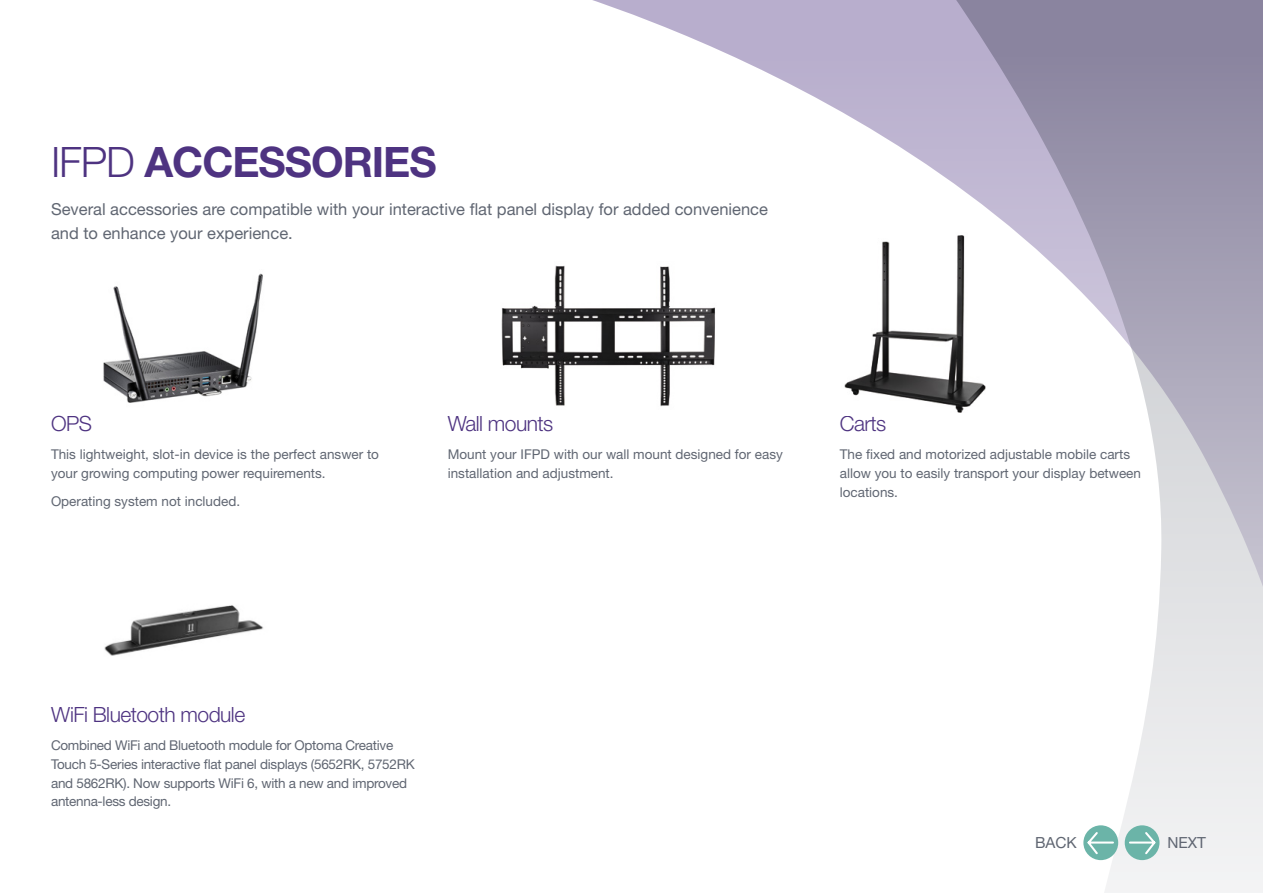
<style>
.page{position:relative;width:1263px;height:893px;background:#fff}
.page>*{position:absolute;margin:0;border:0;box-sizing:border-box;transform-origin:0 0}
.t1{font:700 42px "Helvetica Neue LT Pro";letter-spacing:-.025em;color:#4e3381}
.t2{font:300 21px "Helvetica Neue LT Pro";letter-spacing:-.025em;color:#4e3381}
.t3{font:16.5px/24px "Helvetica Neue LT Pro";color:#606672}
.t4{font:15.3px "Helvetica Neue LT Pro";color:#606672}
.t5{font:13.5px/18.8px "Helvetica Neue LT Pro";color:#606672}
.t6{font:13.5px/18.8px "Helvetica Neue LT Pro";letter-spacing:-.02em;color:#606672}
.s1{font-weight:300}
</style>
<div class="page">
<svg style="left:592px;top:0;width:139px;height:56px"></svg>
<svg style="left:731px;top:0;width:532px;height:893px"></svg>
<img style="left:103px;top:273px;width:160px;height:130px">
<img style="left:501px;top:265px;width:214px;height:142px">
<img style="left:104px;top:605px;width:160px;height:51px">
<div style="left:1125px;top:825px;width:34px;height:35px;background:#6bb4a8;border-radius:50%"></div>
<svg style="left:1128px;top:830px;width:29px;height:26px"></svg>
<svg style="left:1083px;top:825px;width:35px;height:35px"></svg>
<svg style="left:1086px;top:830px;width:29px;height:26px"></svg>
<img style="left:841px;top:233px;width:147px;height:183px">
<h1 class="t1" style="left:51px;top:136px;width:387px"><span class="s1">IFPD</span> ACCESSORIES</h1>
<p class="t3" style="left:51px;top:197px;width:718px">Several accessories are compatible with your interactive flat panel display for added convenience and to enhance your experience.</p>
<h2 class="t2" style="left:51px;top:411px;width:42px">OPS</h2>
<p class="t5" style="left:51px;top:445px;width:330px">This lightweight, slot-in device is the perfect answer to your growing computing power requirements.</p>
<p class="t5" style="left:51px;top:491px;width:191px">Operating system not included.</p>
<h2 class="t2" style="left:448px;top:411px;width:107px">Wall mounts</h2>
<p class="t5" style="left:448px;top:445px;width:337px">Mount your IFPD with our wall mount designed for easy installation and adjustment.</p>
<h2 class="t2" style="left:840px;top:411px;width:48px">Carts</h2>
<p class="t5" style="left:840px;top:445px;width:303px">The fixed and motorized adjustable mobile carts allow you to easily transport your display between locations.</p>
<h2 class="t2" style="left:51px;top:702px;width:196px">WiFi Bluetooth module</h2>
<p class="t6" style="left:51px;top:736px;width:365px">Combined WiFi and Bluetooth module for Optoma Creative Touch 5-Series interactive flat panel displays (5652RK, 5752RK and 5862RK). Now supports WiFi 6, with a new and improved antenna-less design.</p>
<p class="t4" style="left:1035px;top:833px;width:43px">BACK</p>
<p class="t4" style="left:1167px;top:833px;width:40px">NEXT</p>
</div>
